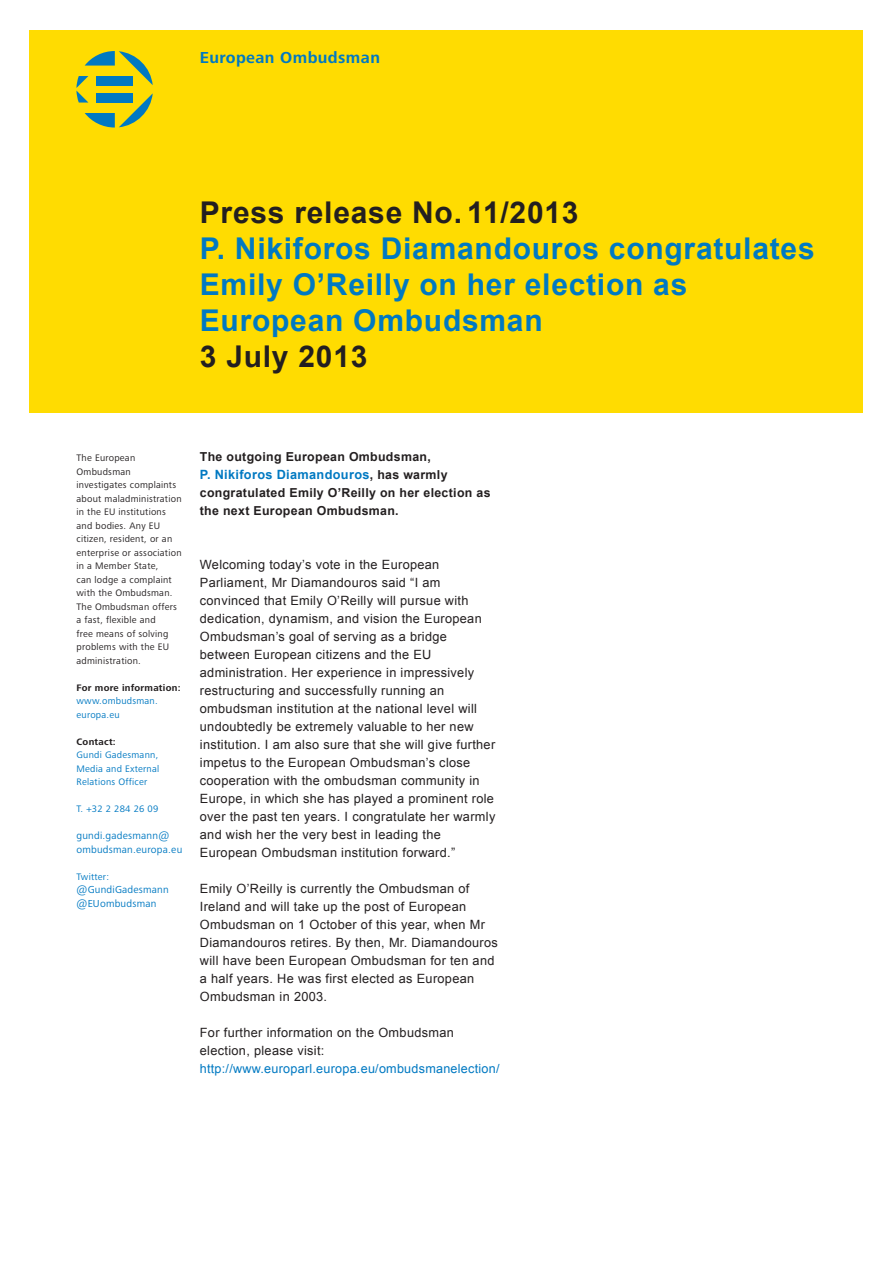
<style>
.page{position:relative;width:893px;height:1263px;background:#fff}
.page>*{position:absolute;margin:0;border:0;box-sizing:border-box;transform-origin:0 0}
.t1{font:700 30px/36px "Arial";letter-spacing:.025em;color:#0079c2}
.t2{font:700 30px "Arial";letter-spacing:.025em;color:#231f20}
.t3{font:700 16.5px "Frutiger Next LTW1 G";letter-spacing:.025em;color:#0079c2}
.t4{font:12.75px/18px "Arial";letter-spacing:.025em;color:#231f20}
.t5{font:700 12.75px "Arial";letter-spacing:.025em;color:#0079c2}
.t6{font:12.6px "Arial";letter-spacing:.02em;color:#0079c2}
.t7{font:700 12.3px/18px "Arial";letter-spacing:.025em;color:#231f20}
.t8{font:10.5px/13.5px "Frutiger Next LTW1 G";letter-spacing:.02em;color:#0079c2}
.t9{font:9.75px/13.5px "Frutiger Next LTW1 G";letter-spacing:.025em;color:#231f20}
.t10{font:9.75px/13.5px "Frutiger Next LTW1 G";letter-spacing:.025em;color:#0079c2}
.t11{font:700 9.75px "Frutiger Next LTW1 G";letter-spacing:.025em;color:#231f20}
.s1{font-size:12.3px;color:#231f20}
</style>
<div class="page">
<div style="left:30px;top:30px;width:833px;height:382px;background:#ffdc01"></div>
<svg style="left:76px;top:51px;width:77px;height:77px"></svg>
<p class="t3" style="left:200px;top:48px;width:182px">European Ombudsman</p>
<p class="t2" style="left:200px;top:192px;width:380px">Press release No. 11/2013</p>
<p class="t1" style="left:200px;top:231px;width:616px">P. Nikiforos Diamandouros congratulates<br>Emily O’Reilly on her election as<br>European Ombudsman</p>
<p class="t2" style="left:200px;top:336px;width:169px">3 July 2013</p>
<p class="t9" style="left:77px;top:451px;width:107px">The European<br>Ombudsman investigates complaints about maladministration in the EU institutions and bodies. Any EU citizen, resident, or an enterprise or association in a Member State,<br>can lodge a complaint with the Ombudsman.<br>The Ombudsman offers a fast, flexible and<br>free means of solving problems with the EU administration.</p>
<p class="t11" style="left:77px;top:682px;width:106px">For more information:</p>
<p class="t10" style="left:77px;top:694px;width:83px">www.ombudsman. europa.eu</p>
<p class="t11" style="left:77px;top:736px;width:41px">Contact:</p>
<p class="t10" style="left:77px;top:748px;width:84px;text-align:justify">Gundi Gadesmann, Media and External Relations Officer</p>
<p class="t10" style="left:77px;top:802px;width:83px">T. +32 2 284 26 09</p>
<p class="t8" style="left:77px;top:829px;width:107px">gundi.gadesmann@ ombudsman.europa.eu</p>
<p class="t10" style="left:77px;top:870px;width:34px">Twitter:</p>
<p class="t8" style="left:77px;top:883px;width:94px">@GundiGadesmann</p>
<p class="t8" style="left:77px;top:897px;width:81px">@EUombudsman</p>
<p class="t7" style="left:200px;top:448px;width:232px">The outgoing European Ombudsman,</p>
<p class="t5" style="left:200px;top:466px;width:249px">P. Nikiforos Diamandouros<span class="s1">, has warmly</span></p>
<p class="t7" style="left:200px;top:484px;width:292px">congratulated Emily O’Reilly on her election as the next European Ombudsman.</p>
<p class="t4" style="left:200px;top:556px;width:297px">Welcoming today’s vote in the European Parliament, Mr Diamandouros said “I am convinced that Emily O’Reilly will pursue with dedication, dynamism, and vision the European Ombudsman’s goal of serving as a bridge between European citizens and the EU administration. Her experience in impressively restructuring and successfully running an ombudsman institution at the national level will undoubtedly be extremely valuable to her new institution. I am also sure that she will give further impetus to the European Ombudsman’s close cooperation with the ombudsman community in Europe, in which she has played a prominent role over the past ten years. I congratulate her warmly and wish her the very best in leading the European Ombudsman institution forward.”</p>
<p class="t4" style="left:200px;top:880px;width:300px">Emily O’Reilly is currently the Ombudsman of Ireland and will take up the post of European Ombudsman on 1 October of this year, when Mr Diamandouros retires. By then, Mr. Diamandouros will have been European Ombudsman for ten and a half years. He was first elected as European Ombudsman in 2003.</p>
<p class="t4" style="left:200px;top:1024px;width:256px">For further information on the Ombudsman election, please visit:</p>
<p class="t6" style="left:200px;top:1060px;width:301px">http://www.europarl.europa.eu/ombudsmanelection/</p>
</div>
